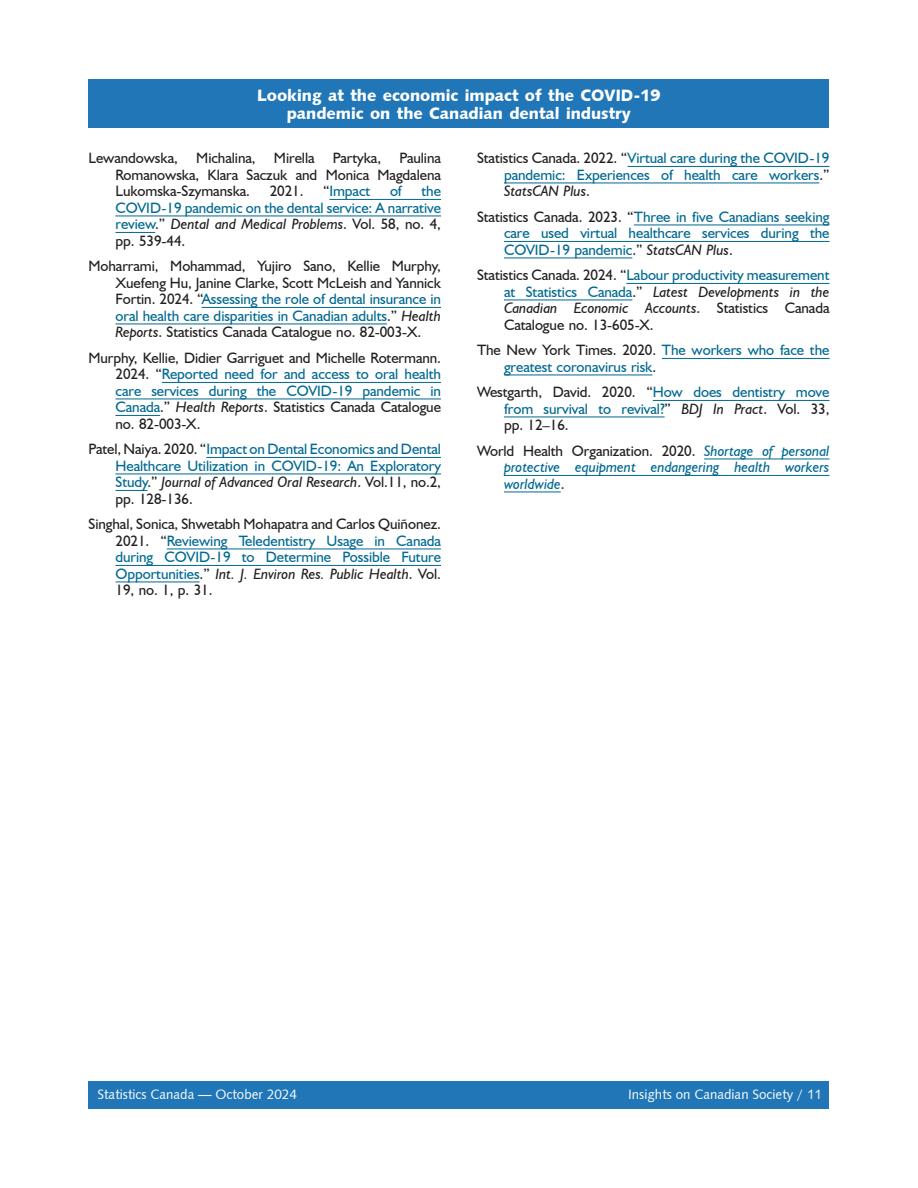
<style>
.page{position:relative;width:918px;height:1188px;background:#fff}
.page>*{position:absolute;margin:0;border:0;box-sizing:border-box;transform-origin:0 0}
.t1{font:16.5px/20.9px "Humanist 531 BT Black A";color:#fff;text-align:center}
.t2{font:15px/16.5px "Humanist 521 BT";letter-spacing:-.005em;color:#006991;text-align:justify}
.t3{font:15px/16.5px "Humanist 521 BT";letter-spacing:-.005em;color:#231f20;text-align:justify}
.t4{font:italic 15px/16.5px "Humanist 521 BT";letter-spacing:-.005em;color:#006991;text-align:justify}
.t5{font:13.5px "Humanist 531 BT Roman A";color:#fff}
.s1{color:#231f20}
.s2{font-style:italic;color:#231f20}
.s3{color:#006991}
.s4{font-style:italic}
.s5{font-style:normal;color:#231f20}
</style>
<div class="page">
<div style="left:88px;top:1081px;width:742px;height:27px;background:#2076b7"></div>
<div style="left:88px;top:80px;width:742px;height:48px;background:#2076b7"></div>
<hr style="left:628px;top:166px;width:201px;height:1px;background:#006991">
<hr style="left:504px;top:183px;width:315px;height:1px;background:#006991">
<hr style="left:634px;top:225px;width:196px;height:1px;background:#006991">
<hr style="left:504px;top:241px;width:326px;height:1px;background:#006991">
<hr style="left:504px;top:258px;width:128px;height:1px;background:#006991">
<hr style="left:626px;top:283px;width:203px;height:1px;background:#006991">
<hr style="left:504px;top:300px;width:128px;height:1px;background:#006991">
<hr style="left:662px;top:358px;width:168px;height:1px;background:#006991">
<hr style="left:504px;top:375px;width:148px;height:1px;background:#006991">
<hr style="left:653px;top:400px;width:176px;height:1px;background:#006991">
<hr style="left:504px;top:417px;width:161px;height:1px;background:#006991">
<hr style="left:704px;top:459px;width:126px;height:1px;background:#006991">
<hr style="left:504px;top:475px;width:326px;height:1px;background:#006991">
<hr style="left:504px;top:492px;width:57px;height:1px;background:#006991">
<hr style="left:329px;top:199px;width:112px;height:1px;background:#006991">
<hr style="left:116px;top:216px;width:325px;height:1px;background:#006991">
<hr style="left:116px;top:232px;width:39px;height:1px;background:#006991">
<hr style="left:202px;top:307px;width:239px;height:1px;background:#006991">
<hr style="left:116px;top:324px;width:271px;height:1px;background:#006991">
<hr style="left:162px;top:382px;width:279px;height:1px;background:#006991">
<hr style="left:116px;top:399px;width:325px;height:1px;background:#006991">
<hr style="left:116px;top:415px;width:44px;height:1px;background:#006991">
<hr style="left:206px;top:457px;width:235px;height:1px;background:#006991">
<hr style="left:116px;top:474px;width:325px;height:1px;background:#006991">
<hr style="left:116px;top:490px;width:31px;height:1px;background:#006991">
<hr style="left:167px;top:549px;width:274px;height:1px;background:#006991">
<hr style="left:116px;top:565px;width:325px;height:1px;background:#006991">
<hr style="left:116px;top:582px;width:84px;height:1px;background:#006991">
<p class="t1" style="left:287px;top:82px;width:346px">XXX<br>pandemic on the Canadian dental industry</p>
<p class="t2" style="left:504px;top:150px;width:327px;text-indent:-27px"><span class="s1">Statistics Canada. 2022. “</span>Virtual care during the COVID-19 pandemic: Experiences of health care workers<span class="s1">.” </span><span class="s2">StatsCAN Plus</span><span class="s1">.</span></p>
<p class="t2" style="left:504px;top:208px;width:327px;text-indent:-27px"><span class="s1">Statistics Canada. 2023. “</span>Three in five Canadians seeking care used virtual healthcare services during the COVID-19 pandemic<span class="s1">.”</span> <span class="s2">StatsCAN Plus</span><span class="s1">.</span></p>
<p class="t3" style="left:504px;top:267px;width:327px;text-indent:-27px">Statistics Canada. 2024. “<span class="s3">Labour productivity measurement at Statistics Canada</span>.” <span class="s4">Latest Developments in the Canadian Economic Accounts</span>. Statistics Canada Catalogue no. 13-605-X.</p>
<p class="t2" style="left:504px;top:342px;width:327px;text-indent:-27px"><span class="s1">The New York Times. 2020.</span> The workers who face the greatest coronavirus risk<span class="s1">.</span></p>
<p class="t2" style="left:504px;top:384px;width:327px;text-indent:-27px"><span class="s1">Westgarth, David. 2020. “</span>How does dentistry move from survival to revival?<span class="s1">”</span> <span class="s2">BDJ In Pract</span><span class="s1">. Vol. 33, pp. 12–16.</span></p>
<p class="t4" style="left:504px;top:442px;width:327px;text-indent:-27px"><span class="s5">World Health Organization. 2020.</span> Shortage of personal protective equipment endangering health workers worldwide<span class="s5">.</span></p>
<p class="t1" style="left:257px;top:84px;width:405px">Looking at the economic impact of the COVID-19</p>
<p class="t3" style="left:116px;top:150px;width:327px;text-indent:-27px">Lewandowska, Michalina, Mirella Partyka, Paulina Romanowska, Klara Saczuk and Monica Magdalena Lukomska-Szymanska.</p>
<p class="t3" style="left:270px;top:183px;width:35px">2021.</p>
<p class="t2" style="left:323px;top:183px;width:49px"><span class="s1">“</span>Impact</p>
<p class="t2" style="left:390px;top:183px;width:13px">of</p>
<p class="t2" style="left:116px;top:183px;width:327px;text-indent:306px">the COVID-19 pandemic on the dental service: A narrative review<span class="s1">.”</span> <span class="s2">Dental and Medical Problems</span><span class="s1">. Vol. 58, no. 4, pp. 539-44.</span></p>
<p class="t3" style="left:116px;top:258px;width:327px;text-indent:-27px">Moharrami, Mohammad, Yujiro Sano, Kellie Murphy, Xuefeng Hu, Janine Clarke, Scott McLeish and Yannick Fortin. 2024. “<span class="s3">Assessing the role of dental insurance in oral health care disparities in Canadian adults</span>.” <span class="s4">Health Reports</span>. Statistics Canada Catalogue no. 82-003-X.</p>
<p class="t3" style="left:116px;top:349px;width:327px;text-indent:-27px">Murphy, Kellie, Didier Garriguet and Michelle Rotermann.<br>2024. “<span class="s3">Reported need for and access to oral health care services during the COVID-19 pandemic in Canada</span>.” <span class="s4">Health Reports</span>. Statistics Canada Catalogue no. 82-003-X.</p>
<p class="t2" style="left:116px;top:441px;width:327px;text-indent:-27px"><span class="s1">Patel, Naiya. 2020. “</span>Impact on Dental Economics and Dental Healthcare Utilization in COVID-19: An Exploratory Study<span class="s1">.”</span> <span class="s2">Journal of Advanced Oral Research</span><span class="s1">. Vol.11, no.2, pp. 128-136.</span></p>
<p class="t2" style="left:116px;top:516px;width:327px;text-indent:-27px"><span class="s1">Singhal, Sonica, Shwetabh Mohapatra and Carlos Quiñonez.<br>2021. “</span>Reviewing Teledentistry Usage in Canada during COVID-19 to Determine Possible Future Opportunities<span class="s1">.”</span> <span class="s2">Int. J. Environ Res. Public Health</span><span class="s1">. Vol.<br>19, no. 1, p. 31.</span></p>
<p class="t5" style="left:98px;top:1086px;width:201px">Statistics Canada — October 2024</p>
<p class="t5" style="left:628px;top:1086px;width:196px">Insights on Canadian Society / 11</p>
</div>
